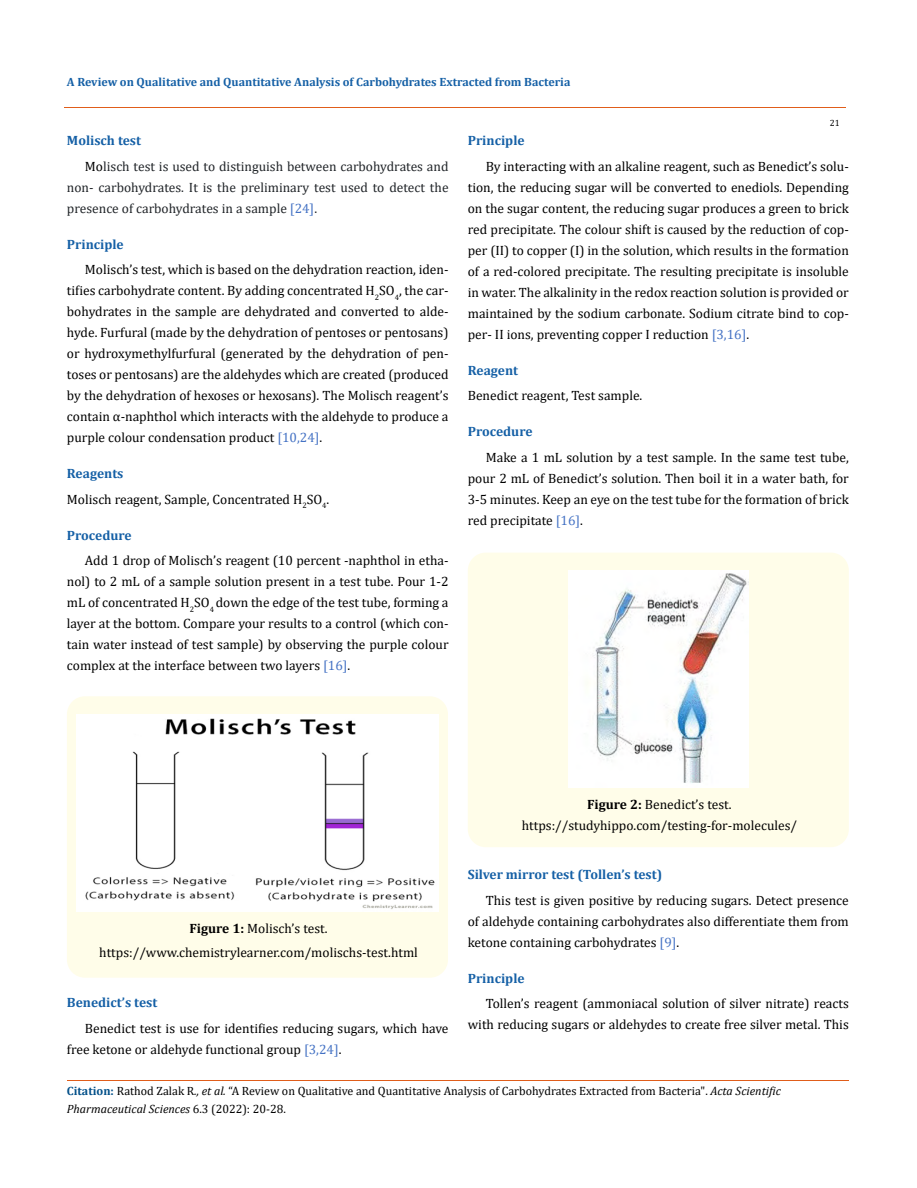
<style>
.page{position:relative;width:917px;height:1188px;background:#fff}
.page>*{position:absolute;margin:0;border:0;box-sizing:border-box;transform-origin:0 0}
.t1{font:13.5px/21px "Cambria";color:#000;text-align:justify}
.t2{font:13.5px/25.5px "Cambria";color:#212529}
.t3{font:700 13.5px "Cambria";color:#1560a6}
.t4{font:12px/18px "Cambria";color:#000}
.t5{font:700 12px "Cambria";color:#1560a6}
.t6{font:9px "Cambria";color:#000}
.s1{font-weight:700;color:#1560a6}
.s2{color:#000}
.s3{color:#4472c4}
.s4{font-weight:700}
.s5{font-weight:700;color:#035089}
.s6{font-style:italic}
</style>
<div class="page">
<div style="left:67px;top:696px;width:381px;height:282px;background:#fffde9;border-radius:18px"></div>
<img style="left:77px;top:714px;width:362px;height:198px">
<div style="left:468px;top:553px;width:380px;height:294px;background:#fffde9;border-radius:18px"></div>
<img style="left:568px;top:570px;width:180px;height:217px">
<hr style="left:64px;top:108px;width:781px;height:1px;background:#e05d1a">
<hr style="left:67px;top:1080px;width:781px;height:1px;background:#e05d1a">
<p class="t5" style="left:67px;top:73px;width:505px">A Review on Qualitative and Quantitative Analysis of Carbohydrates Extracted from Bacteria</p>
<p class="t6" style="left:829px;top:118px;width:11px">21</p>
<p class="t2" style="left:85px;top:128px;width:365px;text-indent:-18px"><span class="s1">Molisch test<br></span><span class="s2">Mo</span>lisch test is used to distinguish between carbohydrates and</p>
<p class="t2" style="left:67px;top:177px;width:383px;line-height:21px">non- carbohydrates. It is the preliminary test used to detect the presence of carbohydrates in a sample <span class="s3">[24]</span>.</p>
<p class="t3" style="left:67px;top:235px;width:58px">Principle</p>
<p class="t1" style="left:67px;top:259px;width:383px;text-indent:18px">Molisch’s test, which is based on the dehydration reaction, iden&shy;tifies carbohydrate content. By adding concentrated H<sub>2</sub>SO<sub>4</sub>, the car&shy;bohydrates in the sample are dehydrated and converted to alde&shy;hyde. Furfural (made by the dehydration of pentoses or pentosans) or hydroxymethylfurfural (generated by the dehydration of pen&shy;toses or pentosans) are the aldehydes which are created (produced by the dehydration of hexoses or hexosans). The Molisch reagent’s contain α-naphthol which interacts with the aldehyde to produce a purple colour condensation product <span class="s3">[10,24]</span>.</p>
<p class="t1" style="left:67px;top:461px;width:264px;line-height:25.5px"><span class="s1">Reagents<br></span>Molisch reagent, Sample, Concentrated H<sub>2</sub>SO<sub>4</sub>.</p>
<p class="t3" style="left:67px;top:526px;width:66px">Procedure</p>
<p class="t1" style="left:67px;top:550px;width:383px;text-indent:18px">Add 1 drop of Molisch’s reagent (10 percent -naphthol in etha&shy;nol) to 2 mL of a sample solution present in a test tube. Pour 1-2 mL of concentrated H<sub>2</sub>SO<sub>4</sub> down the edge of the test tube, forming a layer at the bottom. Compare your results to a control (which con&shy;tain water instead of test sample) by observing the purple colour complex at the interface between two layers <span class="s3">[16]</span>.</p>
<p class="t3" style="left:468px;top:131px;width:58px">Principle</p>
<p class="t1" style="left:468px;top:156px;width:382px;text-indent:18px">By interacting with an alkaline reagent, such as Benedict’s solu&shy;tion, the reducing sugar will be converted to enediols. Depending on the sugar content, the reducing sugar produces a green to brick red precipitate. The colour shift is caused by the reduction of cop&shy;per (II) to copper (I) in the solution, which results in the formation of a red-colored precipitate. The resulting precipitate is insoluble in water. The alkalinity in the redox reaction solution is provided or maintained by the sodium carbonate. Sodium citrate bind to cop&shy;per- II ions, preventing copper I reduction <span class="s3">[3,16]</span>.</p>
<p class="t3" style="left:468px;top:361px;width:52px">Reagent</p>
<p class="t1" style="left:468px;top:385px;width:176px">Benedict reagent, Test sample.</p>
<p class="t3" style="left:468px;top:422px;width:66px">Procedure</p>
<p class="t1" style="left:468px;top:447px;width:382px;text-indent:18px">Make a 1 mL solution by a test sample. In the same test tube, pour 2 mL of Benedict’s solution. Then boil it in a water bath, for 3-5 minutes. Keep an eye on the test tube for the formation of brick red precipitate <span class="s3">[16]</span>.</p>
<p class="t1" style="left:99px;top:916px;width:320px;line-height:24px;text-align:center"><span class="s4">Figure 1:</span> Molisch’s test. https://www.chemistrylearner.com/molischs-test.html</p>
<p class="t3" style="left:67px;top:993px;width:92px">Benedict’s test</p>
<p class="t1" style="left:67px;top:1018px;width:383px;text-indent:18px">Benedict test is use for identifies reducing sugars, which have free ketone or aldehyde functional group <span class="s3">[3,24]</span>.</p>
<p class="t1" style="left:521px;top:794px;width:277px;text-align:center"><span class="s4">Figure 2:</span> Benedict’s test. https://studyhippo.com/testing-for-molecules/</p>
<p class="t3" style="left:468px;top:865px;width:196px">Silver mirror test (Tollen’s test)</p>
<p class="t1" style="left:468px;top:889px;width:382px;text-indent:18px">This test is given positive by reducing sugars. Detect presence of aldehyde containing carbohydrates also differentiate them from ketone containing carbohydrates <span class="s3">[9]</span>.</p>
<p class="t3" style="left:468px;top:968px;width:58px">Principle</p>
<p class="t1" style="left:468px;top:993px;width:382px;text-align:right">Tollen’s reagent (ammoniacal solution of silver nitrate) reacts with reducing sugars or aldehydes to create free silver metal. This</p>
<p class="t4" style="left:67px;top:1082px;width:715px"><span class="s5">Citation:</span> Rathod Zalak R<span class="s6">., et al.</span> “A Review on Qualitative and Quantitative Analysis of Carbohydrates Extracted from Bacteria". <span class="s6">Acta Scientific<br>Pharmaceutical Sciences</span> 6.3 (2022): 20-28.</p>
</div>
